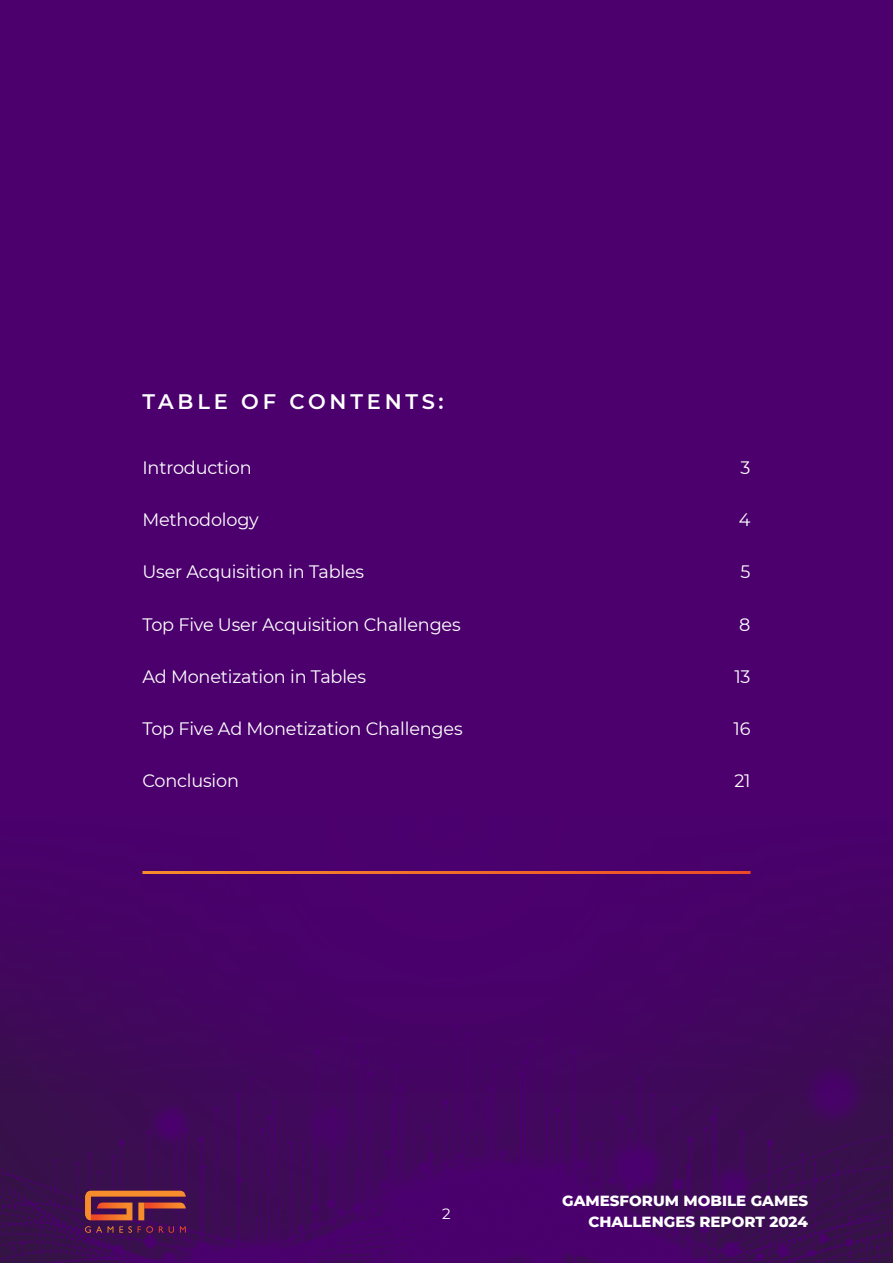
<style>
.page{position:relative;width:893px;height:1263px;background:#4b006e}
.page>*{position:absolute;margin:0;border:0;box-sizing:border-box;transform-origin:0 0}
.t1{font:600 21px "Montserrat";letter-spacing:.18em;color:#fff}
.t2{font:18px "Montserrat";letter-spacing:-.01em;color:#fff}
.t3{font:800 15px/21px "Montserrat";color:#fff;text-align:right}
.t4{font:15px "Montserrat";color:#fff}
</style>
<div class="page">
<img style="left:0;top:871px;width:893px;height:392px">
<hr style="left:142px;top:871px;width:608px;height:3px;background:#fff">
<svg style="left:85px;top:1226px;width:17px;height:7px"></svg>
<svg style="left:108px;top:1226px;width:5px;height:7px"></svg>
<svg style="left:119px;top:1226px;width:13px;height:7px"></svg>
<svg style="left:138px;top:1226px;width:15px;height:7px"></svg>
<svg style="left:159px;top:1226px;width:15px;height:7px"></svg>
<svg style="left:180px;top:1226px;width:6px;height:7px"></svg>
<svg style="left:85px;top:1191px;width:101px;height:29px;background:#99473d"></svg>
<p class="t1" style="left:142px;top:387px;width:303px">TABLE OF CONTENTS:</p>
<p class="t2" style="left:142px;top:455px;width:111px">Introduction</p>
<p class="t2" style="left:741px;top:455px;width:11px">3</p>
<p class="t2" style="left:142px;top:507px;width:118px">Methodology</p>
<p class="t2" style="left:739px;top:507px;width:13px">4</p>
<p class="t2" style="left:142px;top:560px;width:223px">User Acquisition in Tables</p>
<p class="t2" style="left:740px;top:560px;width:11px">5</p>
<p class="t2" style="left:142px;top:612px;width:320px">Top Five User Acquisition Challenges</p>
<p class="t2" style="left:739px;top:612px;width:13px">8</p>
<p class="t2" style="left:142px;top:664px;width:225px">Ad Monetization in Tables</p>
<p class="t2" style="left:734px;top:664px;width:18px">13</p>
<p class="t2" style="left:142px;top:716px;width:322px">Top Five Ad Monetization Challenges</p>
<p class="t2" style="left:734px;top:716px;width:18px">16</p>
<p class="t2" style="left:142px;top:769px;width:98px">Conclusion</p>
<p class="t2" style="left:734px;top:769px;width:18px">21</p>
<p class="t4" style="left:442px;top:1203px;width:10px">2</p>
<p class="t3" style="left:562px;top:1189px;width:247px">GAMESFORUM MOBILE GAMES<br>CHALLENGES REPORT 2024</p>
</div>
